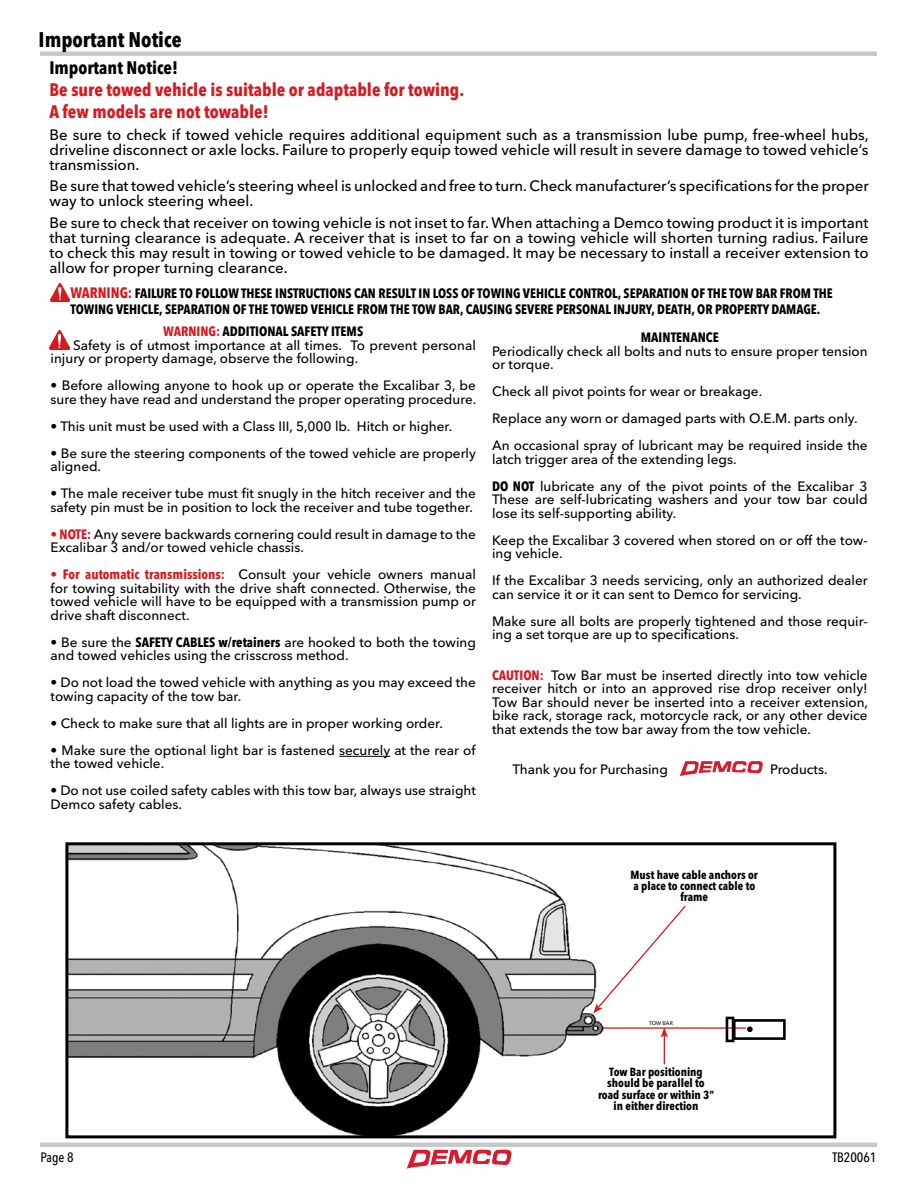
<style>
.page{position:relative;width:918px;height:1188px;background:#fff}
.page>*{position:absolute;margin:0;border:0;box-sizing:border-box;transform-origin:0 0}
.t1{font:700 condensed 21px "Avenir Next LT Pro";color:#000}
.t2{font:700 condensed 18px/21.8px "Avenir Next LT Pro";color:#d71920}
.t3{font:700 condensed 18px "Avenir Next LT Pro";color:#000}
.t4{font:500 15px/15px "Avenir Next LT Pro";color:#000;text-align:justify}
.t5{font:500 13.5px/13.5px "Avenir Next LT Pro";color:#000}
.t6{font:700 condensed 13.5px/16.2px "Avenir Next LT Pro";color:#000}
.t7{font:500 condensed 13.5px "Avenir Next LT Pro";color:#000}
.t8{font:700 condensed 11.7px/11.1px "Avenir Next LT Pro";color:#000;text-align:center}
.t9{font:500 5.25px "Avenir Next LT Pro";color:#000}
.s1{font-size:15px;color:#d71920}
.s2{font-weight:700;font-stretch:condensed}
.s3{font-weight:700;font-stretch:condensed;color:#d71920}
.s4{color:#d71920}
</style>
<div class="page">
<div style="left:40px;top:51px;width:837px;height:5px;background:#c7c8ca"></div>
<hr style="left:40px;top:1143px;width:837px;height:4px;background:#c7c8ca">
<svg style="left:407px;top:1149px;width:105px;height:20px"></svg>
<hr style="left:339px;top:756px;width:51px;height:1px;background:#000">
<svg style="left:680px;top:761px;width:83px;height:15px"></svg>
<img style="left:50px;top:284px;width:20px;height:18px">
<img style="left:49px;top:331px;width:21px;height:18px">
<img style="left:69px;top:846px;width:535px;height:288px">
<div style="left:65px;top:842px;width:771px;height:296px;border:3px solid #000"></div>
<hr style="left:603px;top:1027px;width:143px;height:2px;background:#d71920">
<svg style="left:661px;top:1027px;width:7px;height:37px"></svg>
<svg style="left:593px;top:904px;width:93px;height:110px"></svg>
<div style="left:733px;top:1019px;width:53px;height:21px;border:3px solid #000"></div>
<div style="left:726px;top:1017px;width:8px;height:25px;border:3px solid #000"></div>
<svg style="left:747px;top:1026px;width:6px;height:6px"></svg>
<h1 class="t1" style="left:39px;top:27px;width:144px">Important Notice</h1>
<h2 class="t3" style="left:50px;top:57px;width:130px">Important Notice!</h2>
<h2 class="t2" style="left:50px;top:79px;width:416px">Be sure towed vehicle is suitable or adaptable for towing.<br>A few models are not towable!</h2>
<p class="t4" style="left:50px;top:127px;width:821px">Be sure to check if towed vehicle requires additional equipment such as a transmission lube pump, free-wheel hubs, driveline disconnect or axle locks. Failure to properly equip towed vehicle will result in severe damage to towed vehicle’s transmission.</p>
<p class="t4" style="left:50px;top:179px;width:821px">Be sure that towed vehicle’s steering wheel is unlocked and free to turn. Check manufacturer’s specifications for the proper way to unlock steering wheel.</p>
<p class="t4" style="left:50px;top:215px;width:821px">Be sure to check that receiver on towing vehicle is not inset to far. When attaching a Demco towing product it is important that turning clearance is adequate. A receiver that is inset to far on a towing vehicle will shorten turning radius. Failure to check this may result in towing or towed vehicle to be damaged. It may be necessary to install a receiver extension to allow for proper turning clearance.</p>
<p class="t6" style="left:70px;top:285px;width:764px"><span class="s1">WARNING:</span> FAILURE TO FOLLOW THESE INSTRUCTIONS CAN RESULT IN LOSS OF TOWING VEHICLE CONTROL, SEPARATION OF THE TOW BAR FROM THE<br>TOWING VEHICLE, SEPARATION OF THE TOWED VEHICLE FROM THE TOW BAR, CAUSING SEVERE PERSONAL INJURY, DEATH, OR PROPERTY DAMAGE.</p>
<p class="t6" style="left:641px;top:329px;width:79px">MAINTENANCE</p>
<p class="t5" style="left:492px;top:344px;width:377px">Periodically check all bolts and nuts to ensure proper tension or torque.</p>
<p class="t5" style="left:492px;top:378px;width:377px;line-height:27px">Check all pivot points for wear or breakage.<br>Replace any worn or damaged parts with O.E.M. parts only.<br>An occasional spray of lubricant may be required inside the</p>
<p class="t5" style="left:492px;top:445px;width:377px;line-height:27px">latch trigger area of the extending legs.<br><span class="s2">DO NOT</span> lubricate any of the pivot points of the Excalibar 3</p>
<p class="t5" style="left:492px;top:493px;width:377px">These are self-lubricating washers and your tow bar could lose its self-supporting ability.</p>
<p class="t5" style="left:492px;top:533px;width:377px">Keep the Excalibar 3 covered when stored on or off the tow&shy;ing vehicle.</p>
<p class="t5" style="left:492px;top:574px;width:377px">If the Excalibar 3 needs servicing, only an authorized dealer can service it or it can sent to Demco for servicing.</p>
<p class="t5" style="left:492px;top:614px;width:377px">Make sure all bolts are properly tightened and those requir&shy;ing a set torque are up to specifications.</p>
<p class="t5" style="left:492px;top:668px;width:377px;text-align:justify"><span class="s3">CAUTION:</span> Tow Bar must be inserted directly into tow vehicle receiver hitch or into an approved rise drop receiver only!<br>Tow Bar should never be inserted into a receiver extension, bike rack, storage rack, motorcycle rack, or any other device that extends the tow bar away from the tow vehicle.</p>
<p class="t5" style="left:512px;top:763px;width:157px">Thank you for Purchasing</p>
<p class="t5" style="left:770px;top:763px;width:59px">Products.</p>
<p class="t6" style="left:163px;top:324px;width:201px"><span class="s4">WARNING:</span> ADDITIONAL SAFETY ITEMS</p>
<p class="t5" style="left:73px;top:338px;width:404px">Safety is of utmost importance at all times. To prevent personal</p>
<p class="t5" style="left:51px;top:352px;width:309px">injury or property damage, observe the following.</p>
<p class="t5" style="left:51px;top:379px;width:427px">• Before allowing anyone to hook up or operate the Excalibar 3, be sure they have read and understand the proper operating procedure.</p>
<p class="t5" style="left:51px;top:419px;width:403px">• This unit must be used with a Class III, 5,000 lb. Hitch or higher.</p>
<p class="t5" style="left:51px;top:446px;width:427px">• Be sure the steering components of the towed vehicle are properly aligned.</p>
<p class="t5" style="left:51px;top:487px;width:427px">• The male receiver tube must fit snugly in the hitch receiver and the safety pin must be in position to lock the receiver and tube together.</p>
<p class="t5" style="left:51px;top:527px;width:427px"><span class="s3">• NOTE:</span> Any severe backwards cornering could result in damage to the<br>Excalibar 3 and/or towed vehicle chassis.</p>
<p class="t5" style="left:51px;top:568px;width:427px;text-align:justify"><span class="s3">• For automatic transmissions:</span> Consult your vehicle owners manual for towing suitability with the drive shaft connected. Otherwise, the towed vehicle will have to be equipped with a transmission pump or drive shaft disconnect.</p>
<p class="t5" style="left:51px;top:635px;width:427px">• Be sure the <span class="s2">SAFETY CABLES w/retainers</span> are hooked to both the towing and towed vehicles using the crisscross method.</p>
<p class="t5" style="left:51px;top:676px;width:427px">• Do not load the towed vehicle with anything as you may exceed the towing capacity of the tow bar.</p>
<p class="t5" style="left:51px;top:716px;width:394px">• Check to make sure that all lights are in proper working order.</p>
<p class="t5" style="left:51px;top:743px;width:426px">• Make sure the optional light bar is fastened securely at the rear of the towed vehicle.</p>
<p class="t5" style="left:51px;top:784px;width:427px">• Do not use coiled safety cables with this tow bar, always use straight<br>Demco safety cables.</p>
<p class="t8" style="left:631px;top:869px;width:129px">Must have cable anchors or a place to connect cable to frame</p>
<p class="t9" style="left:649px;top:1020px;width:25px">TOW BAR</p>
<p class="t8" style="left:598px;top:1067px;width:118px">Tow Bar positioning should be parallel to road surface or within 3” in either direction</p>
<p class="t7" style="left:41px;top:1149px;width:35px">Page 8</p>
<p class="t7" style="left:832px;top:1149px;width:46px">TB20061</p>
</div>
